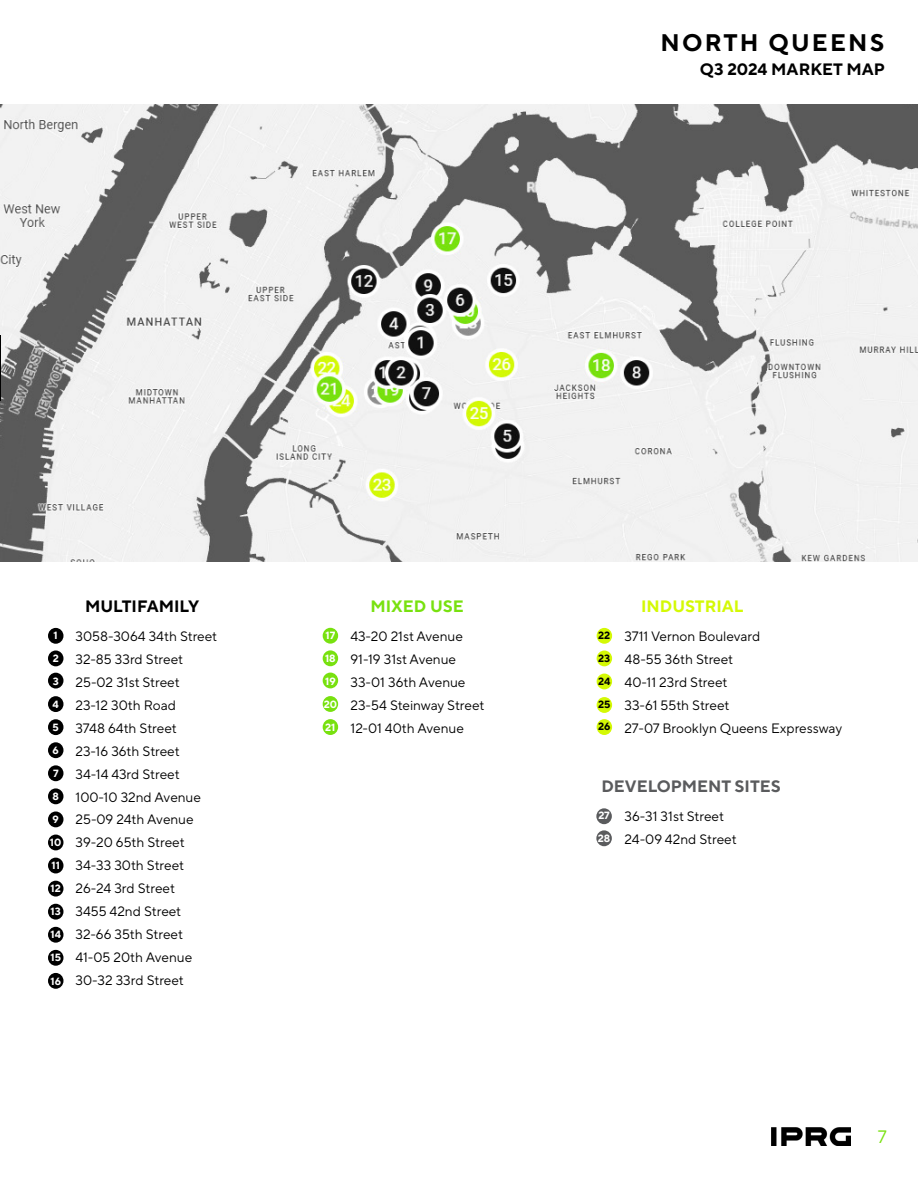
<style>
.page{position:relative;width:918px;height:1188px;background:#fff}
.page>*{position:absolute;margin:0;border:0;box-sizing:border-box;transform-origin:0 0}
.t1{font:700 24px "TT Norms Pro";letter-spacing:.09em;color:#000}
.t2{font:18px "TT Norms Pro";color:#78e10f}
.t3{font:700 16.5px "TT Norms Pro";color:#000}
.t4{font:700 16.5px "TT Norms Pro";color:#5a5b5d}
.t5{font:700 16.5px "TT Norms Pro";color:#d4f905}
.t6{font:700 16.5px "TT Norms Pro";color:#78e10f}
.t7{font:13.65px "TT Norms Pro";color:#000}
.t8{font:700 10.5px "TT Norms Pro";color:#fff}
.t9{font:700 10.5px "TT Norms Pro";color:#000}
</style>
<div class="page">
<img style="left:772px;top:1127px;width:78px;height:19px">
<img style="left:0;top:104px;width:918px;height:457px">
<hr style="left:0;top:103px;width:1px;height:179px;background:#ececed">
<hr style="left:0;top:335px;width:1px;height:66px;background:#000">
<div style="left:597px;top:628px;width:15px;height:16px;background:#d4f905;border-radius:50%"></div>
<div style="left:597px;top:651px;width:15px;height:15px;background:#d4f905;border-radius:50%"></div>
<div style="left:597px;top:674px;width:15px;height:15px;background:#d4f905;border-radius:50%"></div>
<div style="left:597px;top:697px;width:15px;height:16px;background:#d4f905;border-radius:50%"></div>
<div style="left:597px;top:719px;width:15px;height:16px;background:#d4f905;border-radius:50%"></div>
<div style="left:48px;top:628px;width:15px;height:16px;background:#000;border-radius:50%"></div>
<div style="left:48px;top:651px;width:15px;height:15px;background:#000;border-radius:50%"></div>
<div style="left:48px;top:673px;width:15px;height:16px;background:#000;border-radius:50%"></div>
<div style="left:48px;top:696px;width:15px;height:16px;background:#000;border-radius:50%"></div>
<div style="left:48px;top:719px;width:15px;height:16px;background:#000;border-radius:50%"></div>
<div style="left:48px;top:742px;width:15px;height:16px;background:#000;border-radius:50%"></div>
<div style="left:48px;top:765px;width:15px;height:16px;background:#000;border-radius:50%"></div>
<div style="left:48px;top:881px;width:15px;height:16px;background:#000;border-radius:50%"></div>
<div style="left:48px;top:788px;width:15px;height:16px;background:#000;border-radius:50%"></div>
<div style="left:48px;top:904px;width:15px;height:16px;background:#000;border-radius:50%"></div>
<div style="left:48px;top:811px;width:15px;height:16px;background:#000;border-radius:50%"></div>
<div style="left:48px;top:927px;width:15px;height:16px;background:#000;border-radius:50%"></div>
<div style="left:48px;top:835px;width:15px;height:15px;background:#000;border-radius:50%"></div>
<div style="left:48px;top:950px;width:15px;height:16px;background:#000;border-radius:50%"></div>
<div style="left:48px;top:858px;width:15px;height:15px;background:#000;border-radius:50%"></div>
<div style="left:48px;top:973px;width:15px;height:16px;background:#000;border-radius:50%"></div>
<div style="left:596px;top:808px;width:16px;height:16px;background:#5a5b5d;border-radius:50%"></div>
<div style="left:596px;top:830px;width:16px;height:16px;background:#5a5b5d;border-radius:50%"></div>
<div style="left:323px;top:628px;width:15px;height:16px;background:#78e10f;border-radius:50%"></div>
<div style="left:323px;top:650px;width:15px;height:16px;background:#78e10f;border-radius:50%"></div>
<div style="left:323px;top:673px;width:15px;height:15px;background:#78e10f;border-radius:50%"></div>
<div style="left:323px;top:696px;width:15px;height:16px;background:#78e10f;border-radius:50%"></div>
<div style="left:323px;top:719px;width:15px;height:16px;background:#78e10f;border-radius:50%"></div>
<p class="t1" style="left:661px;top:25px;width:225px">NORTH QUEENS</p>
<p class="t3" style="left:700px;top:57px;width:186px">Q3 2024 MARKET MAP</p>
<p class="t8" style="left:54px;top:628px;width:6px">1</p>
<p class="t8" style="left:53px;top:651px;width:8px">2</p>
<p class="t8" style="left:53px;top:673px;width:8px">3</p>
<p class="t8" style="left:53px;top:696px;width:8px">4</p>
<p class="t8" style="left:53px;top:719px;width:8px">5</p>
<p class="t8" style="left:53px;top:742px;width:8px">6</p>
<p class="t8" style="left:53px;top:766px;width:7px">7</p>
<p class="t8" style="left:53px;top:789px;width:8px">8</p>
<p class="t8" style="left:53px;top:812px;width:8px">9</p>
<p class="t8" style="left:50px;top:835px;width:13px">10</p>
<p class="t8" style="left:52px;top:858px;width:10px">11</p>
<p class="t8" style="left:51px;top:881px;width:12px">12</p>
<p class="t8" style="left:51px;top:904px;width:12px">13</p>
<p class="t8" style="left:50px;top:927px;width:12px">14</p>
<p class="t8" style="left:50px;top:950px;width:12px">15</p>
<p class="t8" style="left:50px;top:973px;width:12px">16</p>
<p class="t3" style="left:85px;top:594px;width:116px">MULTIFAMILY</p>
<p class="t6" style="left:370px;top:594px;width:95px">MIXED USE</p>
<p class="t7" style="left:76px;top:627px;width:143px">3058-3064 34th Street</p>
<p class="t7" style="left:76px;top:649px;width:109px">32-85 33rd Street</p>
<p class="t7" style="left:76px;top:672px;width:106px">25-02 31st Street</p>
<p class="t7" style="left:76px;top:695px;width:102px">23-12 30th Road</p>
<p class="t7" style="left:76px;top:718px;width:103px">3748 64th Street</p>
<p class="t7" style="left:76px;top:741px;width:106px">23-16 36th Street</p>
<p class="t7" style="left:76px;top:764px;width:106px">34-14 43rd Street</p>
<p class="t7" style="left:76px;top:787px;width:127px">100-10 32nd Avenue</p>
<p class="t7" style="left:76px;top:810px;width:120px">25-09 24th Avenue</p>
<p class="t7" style="left:76px;top:833px;width:110px">39-20 65th Street</p>
<p class="t7" style="left:76px;top:856px;width:110px">34-33 30th Street</p>
<p class="t7" style="left:76px;top:879px;width:101px">26-24 3rd Street</p>
<p class="t7" style="left:76px;top:902px;width:107px">3455 42nd Street</p>
<p class="t7" style="left:76px;top:925px;width:109px">32-66 35th Street</p>
<p class="t7" style="left:76px;top:947px;width:118px">41-05 20th Avenue</p>
<p class="t7" style="left:76px;top:970px;width:110px">30-32 33rd Street</p>
<p class="t8" style="left:326px;top:628px;width:11px">17</p>
<p class="t8" style="left:325px;top:651px;width:12px">18</p>
<p class="t8" style="left:325px;top:673px;width:12px">19</p>
<p class="t8" style="left:324px;top:696px;width:15px">20</p>
<p class="t8" style="left:325px;top:719px;width:12px">21</p>
<p class="t7" style="left:351px;top:627px;width:114px">43-20 21st Avenue</p>
<p class="t7" style="left:351px;top:649px;width:107px">91-19 31st Avenue</p>
<p class="t7" style="left:351px;top:672px;width:116px">33-01 36th Avenue</p>
<p class="t7" style="left:351px;top:695px;width:135px">23-54 Steinway Street</p>
<p class="t7" style="left:351px;top:718px;width:115px">12-01 40th Avenue</p>
<p class="t9" style="left:598px;top:628px;width:14px">22</p>
<p class="t9" style="left:598px;top:650px;width:14px">23</p>
<p class="t9" style="left:598px;top:673px;width:14px">24</p>
<p class="t9" style="left:598px;top:697px;width:14px">25</p>
<p class="t9" style="left:598px;top:719px;width:14px">26</p>
<p class="t5" style="left:641px;top:594px;width:104px">INDUSTRIAL</p>
<p class="t7" style="left:625px;top:627px;width:137px">3711 Vernon Boulevard</p>
<p class="t7" style="left:625px;top:649px;width:110px">48-55 36th Street</p>
<p class="t7" style="left:625px;top:672px;width:104px">40-11 23rd Street</p>
<p class="t7" style="left:625px;top:695px;width:106px">33-61 55th Street</p>
<p class="t7" style="left:625px;top:718px;width:219px">27-07 Brooklyn Queens Expressway</p>
<p class="t4" style="left:601px;top:774px;width:181px">DEVELOPMENT SITES</p>
<p class="t7" style="left:625px;top:807px;width:101px">36-31 31st Street</p>
<p class="t7" style="left:625px;top:829px;width:114px">24-09 42nd Street</p>
<p class="t8" style="left:598px;top:808px;width:13px">27</p>
<p class="t8" style="left:598px;top:830px;width:14px">28</p>
<h2 class="t2" style="left:878px;top:1124px;width:11px">7</h2>
</div>
